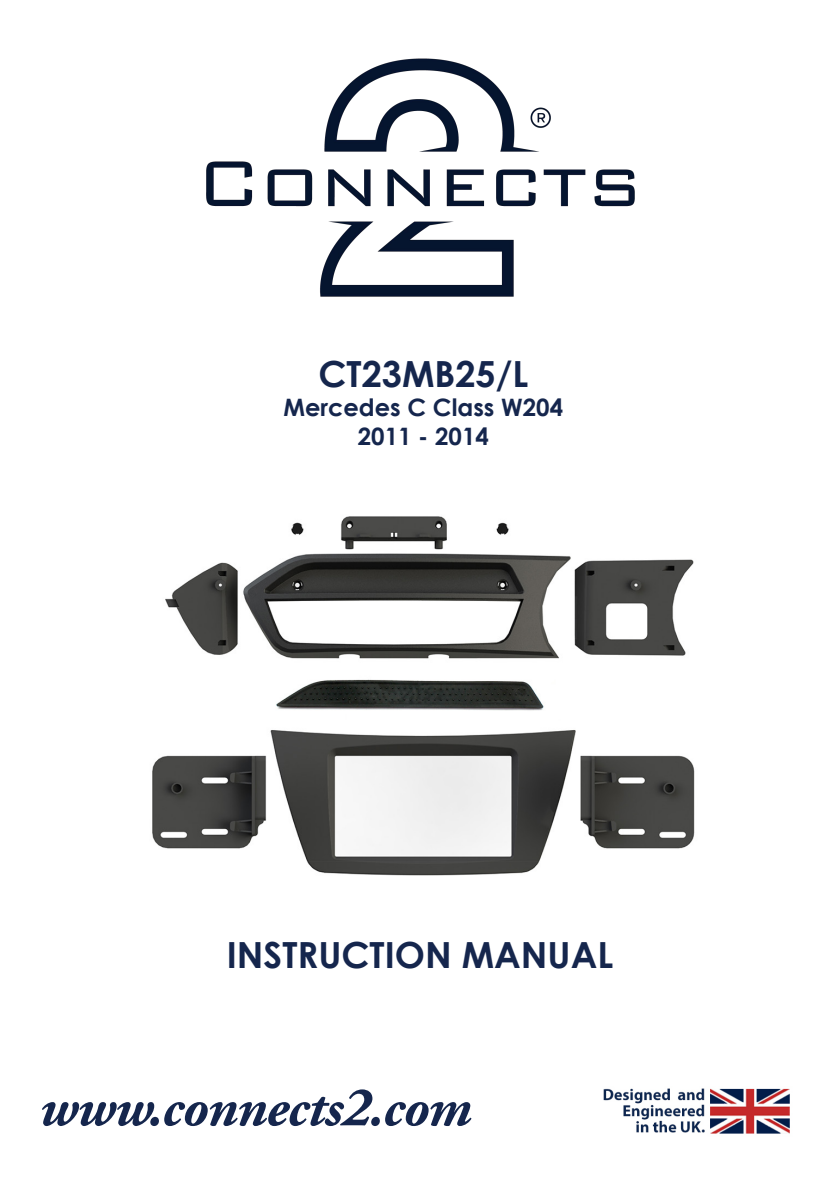
<style>
.page{position:relative;width:840px;height:1191px;background:#fff}
.page>*{position:absolute;margin:0;border:0;box-sizing:border-box;transform-origin:0 0}
.t1{font:italic 700 56px "Adobe Garamond Pro";letter-spacing:-.02em;color:#15264d}
.t2{font:700 36px "Century Gothic";color:#15264d}
.t3{font:700 24px/28.8px "Century Gothic";color:#15264d;text-align:center}
</style>
<div class="page">
<img style="left:206px;top:58px;width:429px;height:239px">
<img style="left:603px;top:1088px;width:187px;height:46px">
<img style="left:152px;top:516px;width:543px;height:360px">
<p class="t2" style="left:318px;top:347px;width:211px">CT23MB25/L</p>
<p class="t3" style="left:283px;top:392px;width:281px">Mercedes C Class W204<br>2011 - 2014</p>
<p class="t2" style="left:227px;top:928px;width:387px">INSTRUCTION MANUAL</p>
<p class="t1" style="left:39px;top:1075px;width:433px">www.connects2.com</p>
</div>
